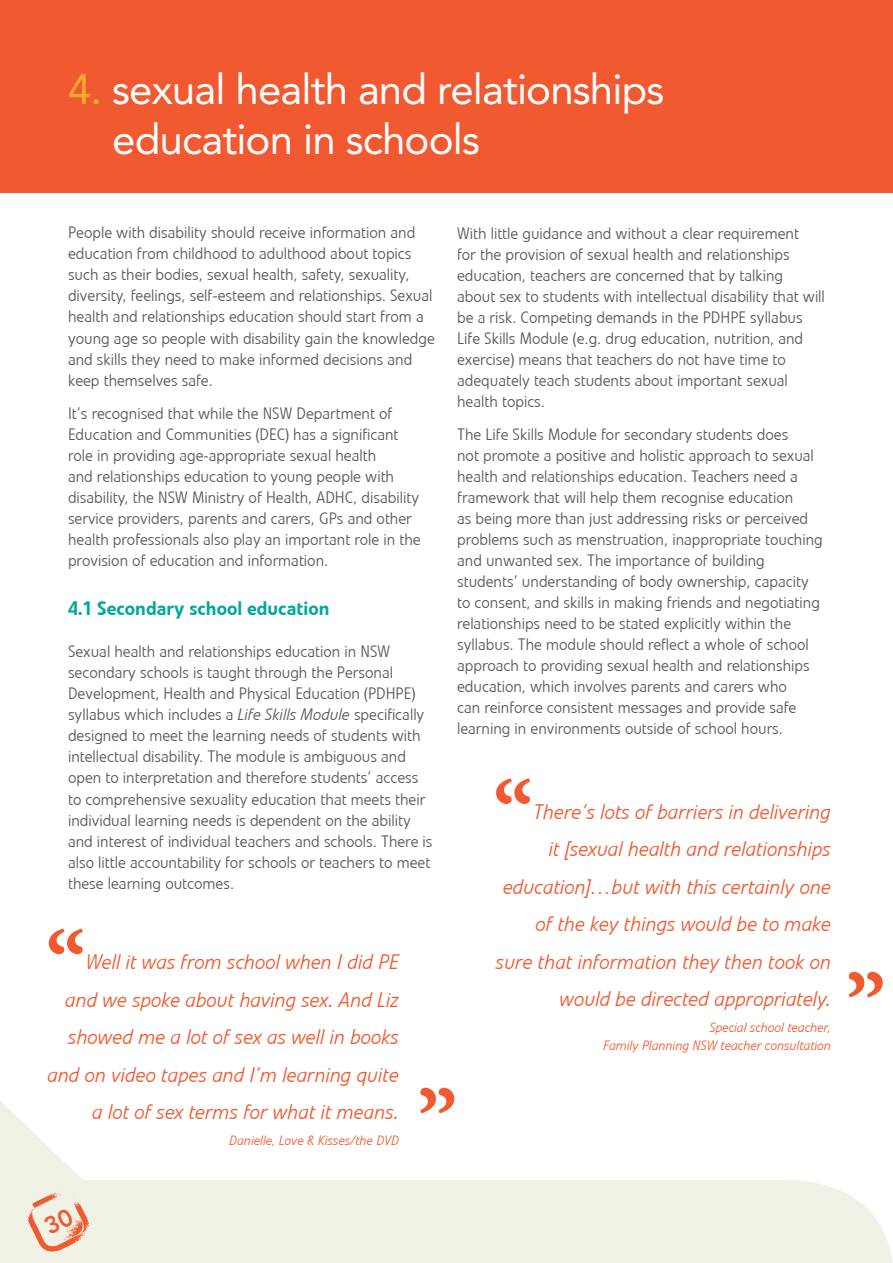
<style>
.page{position:relative;width:893px;height:1263px;background:#fff}
.page>*{position:absolute;margin:0;border:0;box-sizing:border-box;transform-origin:0 0}
.t1{font:700 90px "Minion Pro";color:#f15a31}
.t2{font:42px/50.4px "Avenir";letter-spacing:-.02em;color:#fff}
.t3{font:italic 300 21px/37.5px "Linotype Veto";color:#f15a31;text-align:right}
.t4{font:500 19.5px "Linotype Veto";color:#00a79e}
.t5{font:300 16.5px/21px "Linotype Veto";color:#58595b}
.t6{font:italic 300 13.5px/18px "Linotype Veto";color:#f15a31;text-align:right}
.s1{color:#fbaa2f}
.s2{font-style:italic}
</style>
<div class="page">
<svg style="left:0;top:1101px;width:893px;height:162px;fill:#f2f1e6"></svg>
<div style="left:0;top:0;width:893px;height:192px;background:#f15a31"></div>
<svg style="left:27px;top:1192px;width:62px;height:61px;background:#f1d1c0"></svg>
<h2 class="t2" style="left:112px;top:64px;width:554px;text-indent:-44px"><span class="s1">4.</span> sexual health and relationships education in schools</h2>
<p class="t5" style="left:68px;top:222px;width:368px">People with disability should receive information and education from childhood to adulthood about topics such as their bodies, sexual health, safety, sexuality, diversity, feelings, self-esteem and relationships. Sexual health and relationships education should start from a young age so people with disability gain the knowledge and skills they need to make informed decisions and keep themselves safe.</p>
<p class="t5" style="left:68px;top:403px;width:354px">It’s recognised that while the NSW Department of Education and Communities (DEC) has a significant role in providing age-appropriate sexual health<br>and relationships education to young people with disability, the NSW Ministry of Health, ADHC, disability service providers, parents and carers, GPs and other health professionals also play an important role in the provision of education and information.</p>
<p class="t4" style="left:68px;top:597px;width:263px">4.1 Secondary school education</p>
<p class="t5" style="left:68px;top:641px;width:366px">Sexual health and relationships education in NSW secondary schools is taught through the Personal Development, Health and Physical Education (PDHPE) syllabus which includes a <span class="s2">Life Skills Module</span> specifically designed to meet the learning needs of students with intellectual disability. The module is ambiguous and open to interpretation and therefore students’ access to comprehensive sexuality education that meets their individual learning needs is dependent on the ability and interest of individual teachers and schools. There is also little accountability for schools or teachers to meet these learning outcomes.</p>
<p class="t5" style="left:457px;top:222px;width:369px">With little guidance and without a clear requirement<br>for the provision of sexual health and relationships education, teachers are concerned that by talking about sex to students with intellectual disability that will be a risk. Competing demands in the PDHPE syllabus Life Skills Module (e.g. drug education, nutrition, and exercise) means that teachers do not have time to adequately teach students about important sexual health topics.</p>
<p class="t5" style="left:457px;top:424px;width:367px">The Life Skills Module for secondary students does<br>not promote a positive and holistic approach to sexual health and relationships education. Teachers need a framework that will help them recognise education<br>as being more than just addressing risks or perceived problems such as menstruation, inappropriate touching and unwanted sex. The importance of building students’ understanding of body ownership, capacity to consent, and skills in making friends and negotiating relationships need to be stated explicitly within the syllabus. The module should reflect a whole of school approach to providing sexual health and relationships education, which involves parents and carers who<br>can reinforce consistent messages and provide safe learning in environments outside of school hours.</p>
<h1 class="t1" style="left:493px;top:751px;width:42px">“</h1>
<p class="t3" style="left:496px;top:793px;width:336px">There’s lots of barriers in delivering<br>it [sexual health and relationships education]…but with this certainly one of the key things would be to make sure that information they then took on would be directed appropriately.</p>
<p class="t6" style="left:603px;top:1018px;width:229px">Special school teacher,<br>Family Planning NSW teacher consultation</p>
<h1 class="t1" style="left:46px;top:901px;width:42px">“</h1>
<p class="t3" style="left:48px;top:943px;width:353px">Well it was from school when I did PE<br>and we spoke about having sex. And Liz showed me a lot of sex as well in books and on video tapes and I’m learning quite a lot of sex terms for what it means.</p>
<p class="t6" style="left:230px;top:1131px;width:171px">Danielle, Love &amp; Kisses/the DVD</p>
<h1 class="t1" style="left:417px;top:1059px;width:42px">”</h1>
<h1 class="t1" style="left:845px;top:943px;width:42px">”</h1>
</div>
